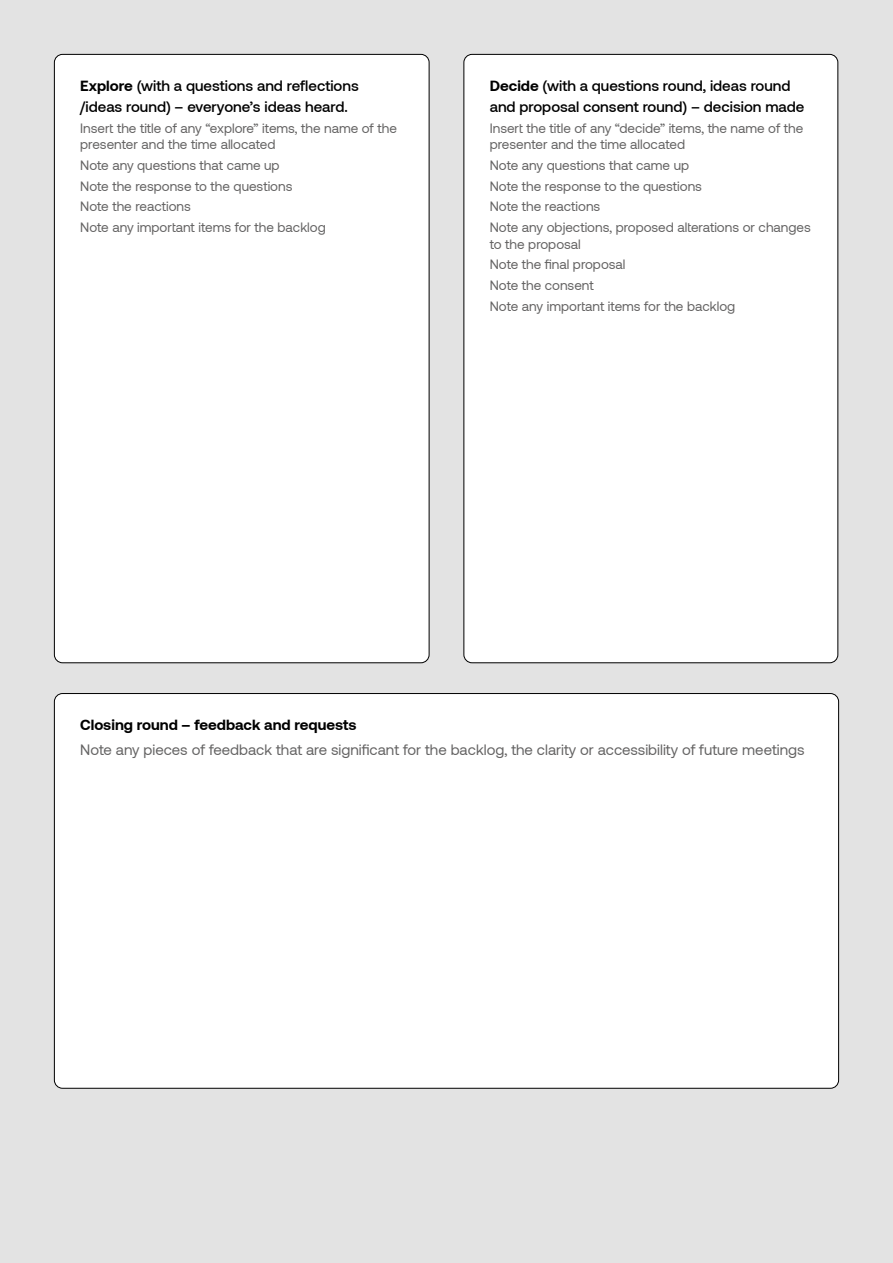
<style>
.page{position:relative;width:893px;height:1263px;background:#e3e3e3}
.page>*{position:absolute;margin:0;border:0;box-sizing:border-box;transform-origin:0 0}
.t1{font:500 15px/21px "Aeonik";color:#000}
.t2{font:15px "Aeonik";color:#646363}
.t3{font:700 15px "Aeonik";color:#000}
.t4{font:13.5px/16.5px "Aeonik";color:#646363}
.s1{font-weight:700}
</style>
<div class="page">
<div style="left:54px;top:54px;width:375px;height:609px;background:#fff;border-radius:8px"></div>
<div style="left:464px;top:54px;width:374px;height:609px;background:#fff;border-radius:8px"></div>
<div style="left:54px;top:693px;width:785px;height:395px;background:#fff;border-radius:8px"></div>
<p class="t1" style="left:80px;top:75px;width:280px"><span class="s1">Explore</span> (with a questions and reflections /ideas round) – everyone’s ideas heard.</p>
<p class="t4" style="left:80px;top:120px;width:318px">Insert the title of any “explore” items, the name of the presenter and the time allocated</p>
<p class="t4" style="left:80px;top:157px;width:201px">Note any questions that came up</p>
<p class="t4" style="left:80px;top:178px;width:214px">Note the response to the questions</p>
<p class="t4" style="left:80px;top:196px;width:247px;line-height:21px">Note the reactions<br>Note any important items for the backlog</p>
<p class="t1" style="left:490px;top:75px;width:316px"><span class="s1">Decide</span> (with a questions round, ideas round and proposal consent round) – decision made</p>
<p class="t4" style="left:490px;top:120px;width:315px">Insert the title of any “decide” items, the name of the presenter and the time allocated</p>
<p class="t4" style="left:490px;top:157px;width:201px">Note any questions that came up</p>
<p class="t4" style="left:490px;top:178px;width:214px">Note the response to the questions</p>
<p class="t4" style="left:490px;top:198px;width:112px">Note the reactions</p>
<p class="t4" style="left:490px;top:219px;width:322px">Note any objections, proposed alterations or changes to the proposal</p>
<p class="t4" style="left:490px;top:256px;width:137px">Note the final proposal</p>
<p class="t4" style="left:490px;top:275px;width:247px;line-height:21px">Note the consent<br>Note any important items for the backlog</p>
<p class="t3" style="left:80px;top:716px;width:278px">Closing round – feedback and requests</p>
<p class="t2" style="left:80px;top:742px;width:726px">Note any pieces of feedback that are significant for the backlog, the clarity or accessibility of future meetings</p>
</div>
